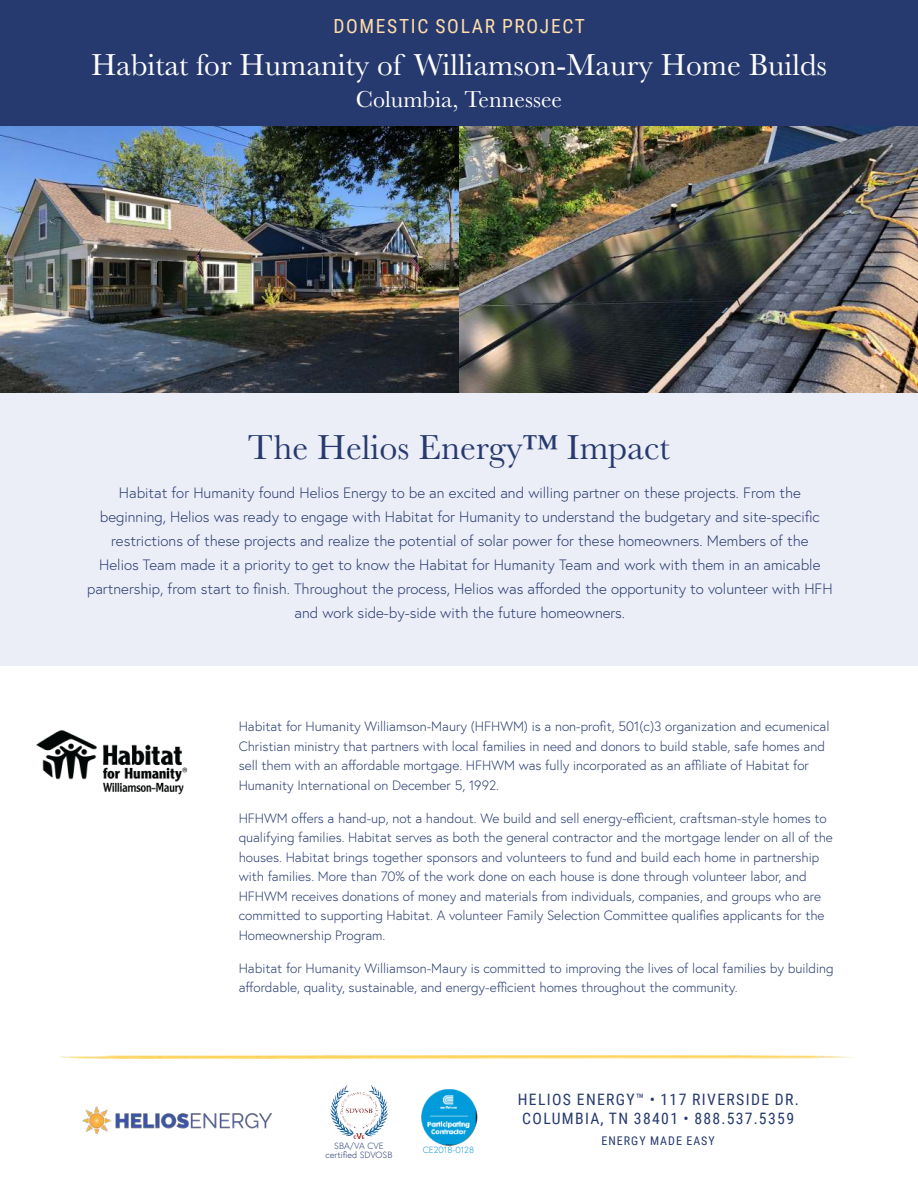
<style>
.page{position:relative;width:918px;height:1188px;background:#fff}
.page>*{position:absolute;margin:0;border:0;box-sizing:border-box;transform-origin:0 0}
.t1{font:36px "Baskerville";color:#273a6f}
.t2{font:31.5px "Baskerville";color:#fff}
.t3{font:24px "Baskerville";color:#fff}
.t4{font:19.5px "Roboto Condensed";letter-spacing:.085em;color:#ffdeaa}
.t5{font:15.75px/18.9px "Roboto Condensed";letter-spacing:.085em;color:#273a6f}
.t6{font:300 15px/24px "Europa";color:#273a6f;text-align:center}
.t7{font:300 13.5px/19.5px "Europa";color:#273a6f}
.t8{font:12px "Roboto Condensed";letter-spacing:.085em;color:#273a6f}
.t9{font:300 9px/9px "Europa";color:#273a6f;text-align:center}
.t10{font:300 9px "Europa";color:#0f99d6}
</style>
<div class="page">
<div style="left:0;top:392px;width:918px;height:274px;background:#ebedf7"></div>
<img style="left:59px;top:1055px;width:794px;height:4px">
<img style="left:421px;top:1089px;width:57px;height:57px">
<img style="left:330px;top:1085px;width:58px;height:54px">
<img style="left:82px;top:1106px;width:189px;height:27px">
<img style="left:36px;top:730px;width:152px;height:65px">
<img style="left:0;top:126px;width:918px;height:266px">
<div style="left:0;top:0;width:918px;height:126px;background:#273a6f"></div>
<h3 class="t4" style="left:333px;top:19px;width:253px">DOMESTIC SOLAR PROJECT</h3>
<h2 class="t2" style="left:91px;top:54px;width:737px">Habitat for Humanity of Williamson-Maury Home Builds</h2>
<h3 class="t3" style="left:356px;top:90px;width:208px">Columbia, Tennessee</h3>
<h1 class="t1" style="left:248px;top:435px;width:424px">The Helios Energy™ Impact</h1>
<p class="t6" style="left:87px;top:482px;width:747px">Habitat for Humanity found Helios Energy to be an excited and willing partner on these projects. From the beginning, Helios was ready to engage with Habitat for Humanity to understand the budgetary and site-specific restrictions of these projects and realize the potential of solar power for these homeowners. Members of the<br>Helios Team made it a priority to get to know the Habitat for Humanity Team and work with them in an amicable partnership, from start to finish. Throughout the process, Helios was afforded the opportunity to volunteer with HFH and work side-by-side with the future homeowners.</p>
<p class="t7" style="left:239px;top:718px;width:592px">Habitat for Humanity Williamson-Maury (HFHWM) is a non-profit, 501(c)3 organization and ecumenical Christian ministry that partners with local families in need and donors to build stable, safe homes and sell them with an affordable mortgage. HFHWM was fully incorporated as an affiliate of Habitat for Humanity International on December 5, 1992.</p>
<p class="t7" style="left:239px;top:809px;width:596px">HFHWM offers a hand-up, not a handout. We build and sell energy-efficient, craftsman-style homes to qualifying families. Habitat serves as both the general contractor and the mortgage lender on all of the houses. Habitat brings together sponsors and volunteers to fund and build each home in partnership with families. More than 70% of the work done on each house is done through volunteer labor, and HFHWM receives donations of money and materials from individuals, companies, and groups who are committed to supporting Habitat. A volunteer Family Selection Committee qualifies applicants for the Homeownership Program.</p>
<p class="t7" style="left:239px;top:959px;width:597px">Habitat for Humanity Williamson-Maury is committed to improving the lives of local families by building affordable, quality, sustainable, and energy-efficient homes throughout the community.</p>
<p class="t9" style="left:325px;top:1142px;width:68px">SBA/VA CVE certified SDVOSB</p>
<p class="t10" style="left:423px;top:1146px;width:53px">CE2018-0128</p>
<p class="t5" style="left:518px;top:1091px;width:283px">HELIOS ENERGY™ • 117 RIVERSIDE DR.<br>COLUMBIA, TN 38401 • 888.537.5359</p>
<p class="t8" style="left:601px;top:1137px;width:115px">ENERGY MADE EASY</p>
</div>
